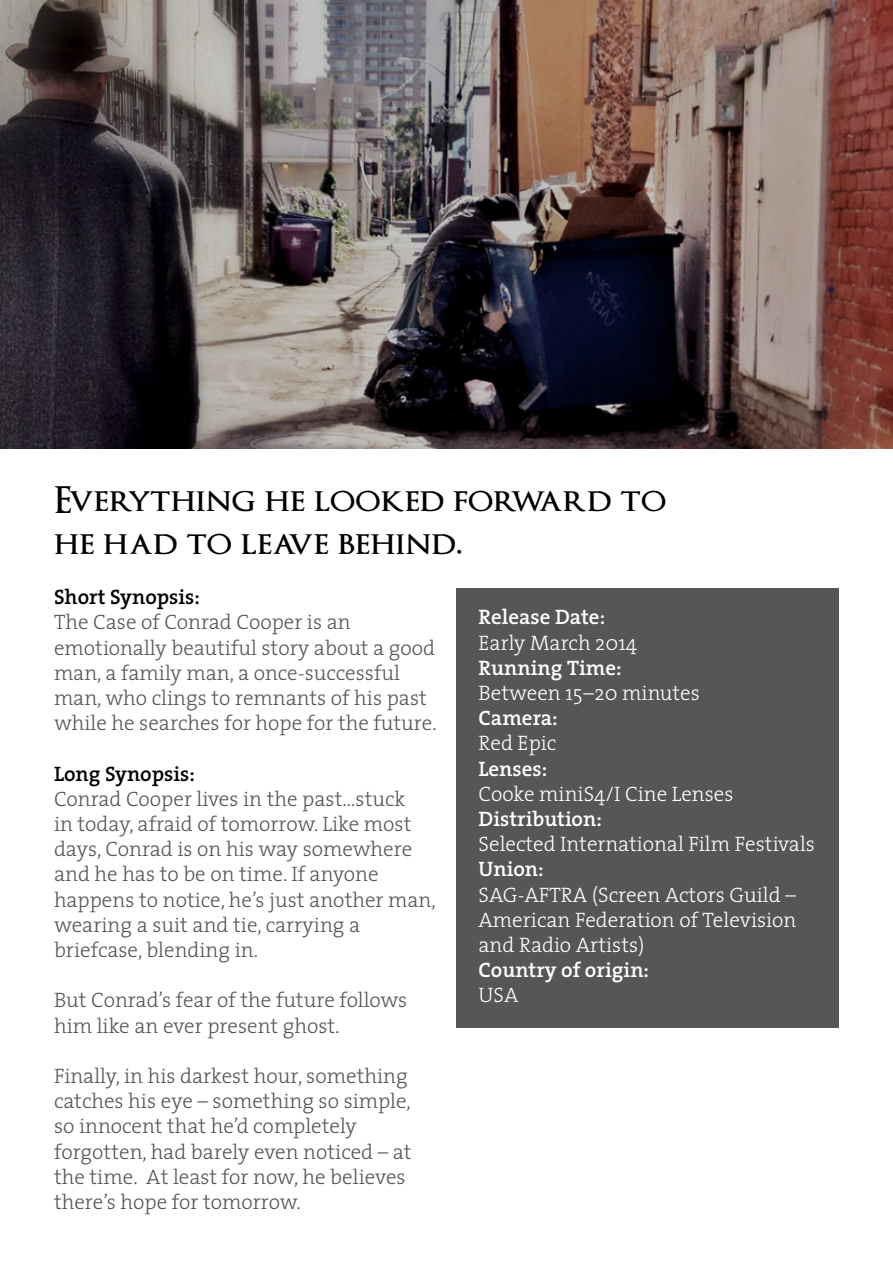
<style>
.page{position:relative;width:893px;height:1263px;background:#fff}
.page>*{position:absolute;margin:0;border:0;box-sizing:border-box;transform-origin:0 0}
.t1{font:600 36px/43.2px "Optimus Princeps";color:#000}
.t2{font:300 21px/25.2px "The Serif";color:#565656}
.t3{font:300 21px/25.2px "The Serif";color:#fff;text-align:justify}
.t4{font:600 21px "The Serif";color:#fff}
.t5{font:600 21px "The Serif";color:#000}
</style>
<div class="page">
<img style="left:0;top:0;width:893px;height:449px">
<div style="left:456px;top:588px;width:383px;height:440px;background:#565656"></div>
<h1 class="t1" style="left:54px;top:480px;width:614px">Everything he looked forward to he had to leave behind.</h1>
<p class="t5" style="left:54px;top:579px;width:148px">Short Synopsis:</p>
<p class="t2" style="left:54px;top:609px;width:384px">The Case of Conrad Cooper is an emotionally beautiful story about a good man, a family man, a once-successful man, who clings to remnants of his past while he searches for hope for the future.</p>
<p class="t5" style="left:54px;top:756px;width:143px">Long Synopsis:</p>
<p class="t2" style="left:54px;top:785px;width:383px">Conrad Cooper lives in the past…stuck<br>in today, afraid of tomorrow. Like most days, Conrad is on his way somewhere and he has to be on time. If anyone happens to notice, he’s just another man, wearing a suit and tie, carrying a briefcase, blending in.</p>
<p class="t2" style="left:54px;top:987px;width:355px">But Conrad’s fear of the future follows him like an ever present ghost.</p>
<p class="t2" style="left:54px;top:1062px;width:359px">Finally, in his darkest hour, something catches his eye – something so simple, so innocent that he’d completely forgotten, had barely even noticed – at the time. At least for now, he believes there’s hope for tomorrow.</p>
<p class="t4" style="left:478px;top:600px;width:128px">Release Date:</p>
<p class="t3" style="left:478px;top:629px;width:160px">Early March 2014</p>
<p class="t4" style="left:478px;top:650px;width:145px">Running Time:</p>
<p class="t3" style="left:478px;top:680px;width:223px">Between 15–20 minutes</p>
<p class="t4" style="left:478px;top:700px;width:81px">Camera:</p>
<p class="t3" style="left:478px;top:730px;width:79px">Red Epic</p>
<p class="t4" style="left:478px;top:751px;width:70px">Lenses:</p>
<p class="t3" style="left:478px;top:780px;width:257px">Cooke miniS4/I Cine Lenses</p>
<p class="t4" style="left:478px;top:801px;width:125px">Distribution:</p>
<p class="t3" style="left:478px;top:831px;width:338px">Selected International Film Festivals</p>
<p class="t4" style="left:478px;top:852px;width:67px">Union:</p>
<p class="t3" style="left:478px;top:881px;width:319px">SAG-AFTRA (Screen Actors Guild – American Federation of Television and Radio Artists)</p>
<p class="t4" style="left:478px;top:952px;width:172px">Country of origin:</p>
<p class="t3" style="left:478px;top:982px;width:42px">USA</p>
</div>
